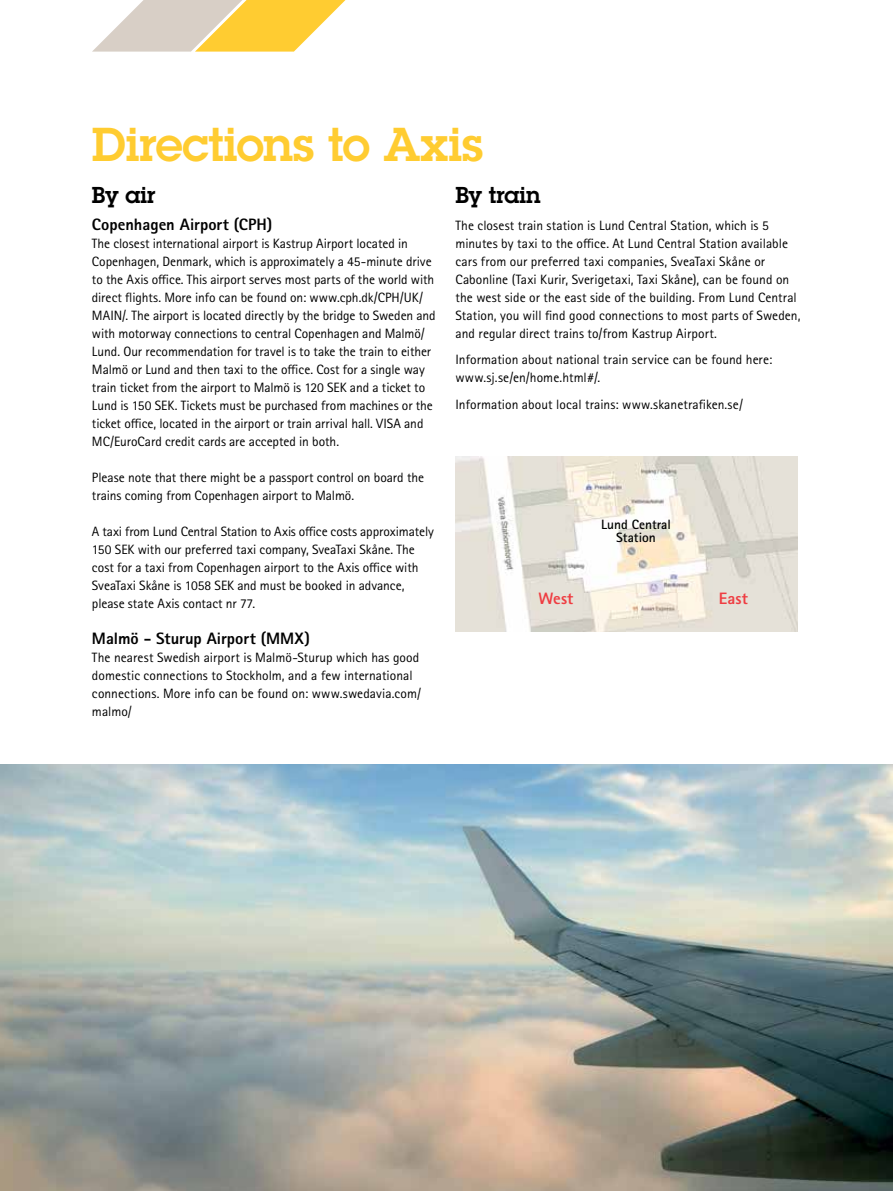
<style>
.page{position:relative;width:893px;height:1191px;background:#fff}
.page>*{position:absolute;margin:0;border:0;box-sizing:border-box;transform-origin:0 0}
.t1{font:600 46.5px "Lubalin Graph ECG";letter-spacing:-.01em;color:#ffcc31}
.t2{font:600 22.5px "Lubalin Graph ECG";letter-spacing:-.005em;color:#000}
.t3{font:800 16.5px "Rotis Sans Serif Pro";color:#000}
.t4{font:800 16.5px "Rotis Sans Serif Pro";letter-spacing:.005em;color:#ef3d42}
.t5{font:13.5px/18px "Rotis Sans Serif Pro";color:#000}
.t6{font:700 13.5px/13.5px "Rotis Sans Serif Pro";color:#000;text-align:center}
</style>
<div class="page">
<img style="left:0;top:764px;width:893px;height:427px">
<svg style="left:92px;top:0;width:253px;height:52px"></svg>
<img style="left:455px;top:456px;width:343px;height:175px">
<h1 class="t1" style="left:92px;top:114px;width:393px">Directions to Axis</h1>
<h2 class="t2" style="left:92px;top:180px;width:65px">By air</h2>
<p class="t3" style="left:92px;top:214px;width:182px">Copenhagen Airport (CPH)</p>
<p class="t5" style="left:92px;top:234px;width:345px">The closest international airport is Kastrup Airport located in Copenhagen, Denmark, which is approximately a 45-minute drive to the Axis office. This airport serves most parts of the world with direct flights. More info can be found on: www.cph.dk/CPH/UK/ MAIN/. The airport is located directly by the bridge to Sweden and with motorway connections to central Copenhagen and Malmö/ Lund. Our recommendation for travel is to take the train to either Malmö or Lund and then taxi to the office. Cost for a single way train ticket from the airport to Malmö is 120 SEK and a ticket to Lund is 150 SEK. Tickets must be purchased from machines or the ticket office, located in the airport or train arrival hall. VISA and MC/EuroCard credit cards are accepted in both.</p>
<p class="t5" style="left:92px;top:468px;width:334px">Please note that there might be a passport control on board the trains coming from Copenhagen airport to Malmö.</p>
<p class="t5" style="left:92px;top:522px;width:344px">A taxi from Lund Central Station to Axis office costs approximately 150 SEK with our preferred taxi company, SveaTaxi Skåne. The cost for a taxi from Copenhagen airport to the Axis office with SveaTaxi Skåne is 1058 SEK and must be booked in advance, please state Axis contact nr 77.</p>
<p class="t3" style="left:92px;top:628px;width:219px">Malmö - Sturup Airport (MMX)</p>
<p class="t5" style="left:92px;top:648px;width:331px">The nearest Swedish airport is Malmö-Sturup which has good domestic connections to Stockholm, and a few international connections. More info can be found on: www.swedavia.com/ malmo/</p>
<h2 class="t2" style="left:455px;top:180px;width:87px">By train</h2>
<p class="t5" style="left:455px;top:216px;width:346px">The closest train station is Lund Central Station, which is 5 minutes by taxi to the office. At Lund Central Station available cars from our preferred taxi companies, SveaTaxi Skåne or Cabonline (Taxi Kurir, Sverigetaxi, Taxi Skåne), can be found on the west side or the east side of the building. From Lund Central Station, you will find good connections to most parts of Sweden, and regular direct trains to/from Kastrup Airport.</p>
<p class="t5" style="left:455px;top:351px;width:318px">Information about national train service can be found here: www.sj.se/en/home.html#/.</p>
<p class="t5" style="left:455px;top:395px;width:289px">Information about local trains: www.skanetrafiken.se/</p>
<p class="t6" style="left:601px;top:517px;width:71px">Lund Central<br>Station</p>
<p class="t4" style="left:539px;top:588px;width:36px">West</p>
<p class="t4" style="left:719px;top:588px;width:30px">East</p>
</div>
